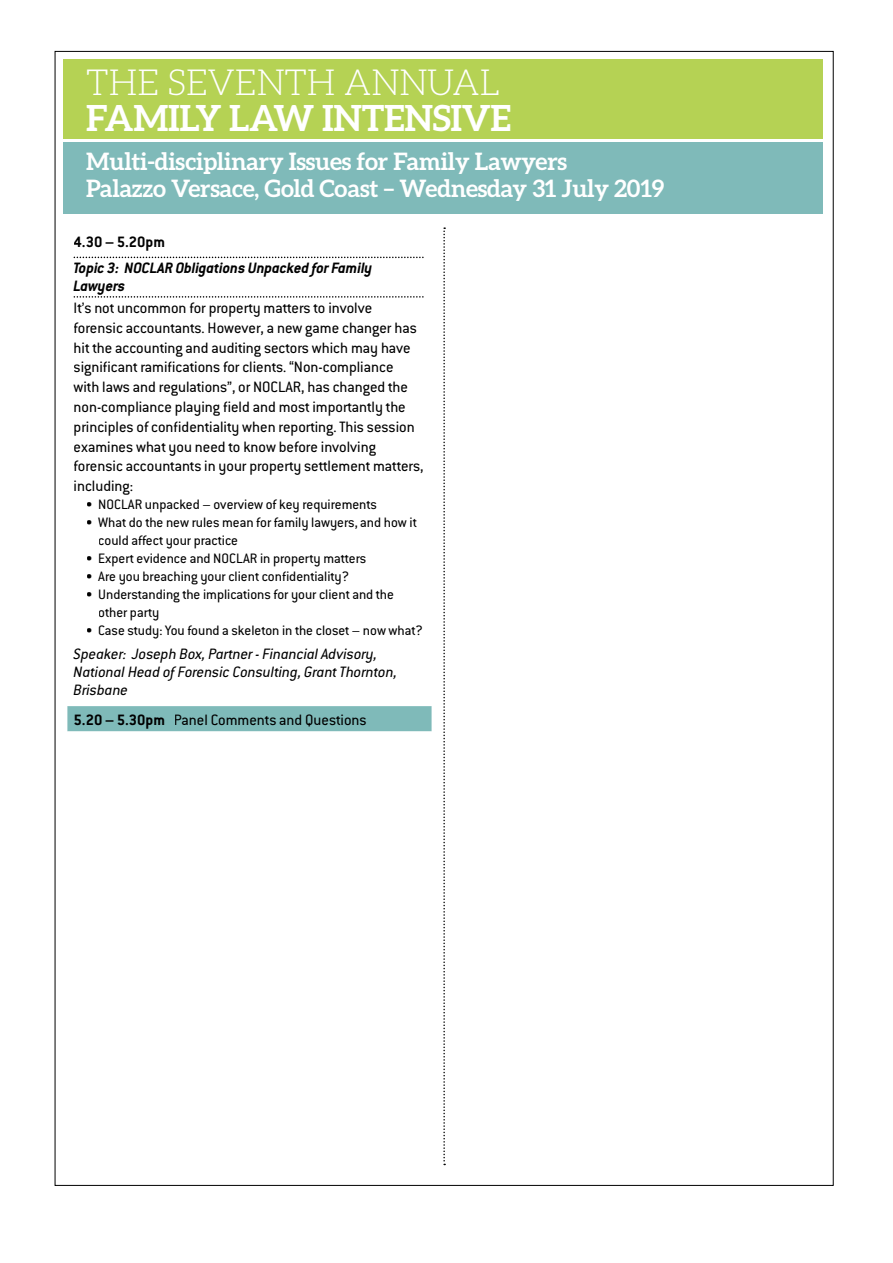
<style>
.page{position:relative;width:893px;height:1263px;background:#fff}
.page>*{position:absolute;margin:0;border:0;box-sizing:border-box;transform-origin:0 0}
.t1{font:700 36px "Aleo";letter-spacing:-.01em;color:#fff}
.t2{font:300 36px "Aleo";letter-spacing:-.01em;color:#fff}
.t3{font:700 24px/27px "Aleo";letter-spacing:-.01em;color:#fff}
.t4{font:16.5px/19.8px "Conduit";color:#000}
.t5{font:italic 16.5px/18px "Conduit";color:#000}
.t6{font:italic 700 16.5px/18px "Conduit ITC";letter-spacing:-.01em;color:#000}
.t7{font:700 16.5px "Conduit";color:#000}
.t8{font:15px/18px "Conduit ITC";color:#000}
.s1{font-weight:700}
</style>
<div class="page">
<svg style="left:67px;top:256px;width:365px;height:476px"></svg>
<div style="left:74px;top:262px;width:298px;height:15px;background:#fff"></div>
<div style="left:74px;top:281px;width:51px;height:14px;background:#fff"></div>
<div style="left:75px;top:302px;width:297px;height:15px;background:#fff"></div>
<div style="left:74px;top:322px;width:343px;height:14px;background:#fff"></div>
<div style="left:75px;top:342px;width:336px;height:14px;background:#fff"></div>
<div style="left:74px;top:361px;width:319px;height:15px;background:#fff"></div>
<div style="left:74px;top:382px;width:334px;height:14px;background:#fff"></div>
<div style="left:75px;top:401px;width:331px;height:15px;background:#fff"></div>
<div style="left:75px;top:421px;width:340px;height:15px;background:#fff"></div>
<div style="left:74px;top:441px;width:302px;height:14px;background:#fff"></div>
<div style="left:74px;top:461px;width:350px;height:14px;background:#fff"></div>
<div style="left:75px;top:481px;width:58px;height:14px;background:#fff"></div>
<div style="left:87px;top:500px;width:295px;height:13px;background:#fff"></div>
<div style="left:87px;top:518px;width:330px;height:13px;background:#fff"></div>
<div style="left:99px;top:536px;width:138px;height:13px;background:#fff"></div>
<div style="left:87px;top:554px;width:279px;height:13px;background:#fff"></div>
<div style="left:87px;top:572px;width:261px;height:13px;background:#fff"></div>
<div style="left:87px;top:590px;width:307px;height:13px;background:#fff"></div>
<div style="left:99px;top:608px;width:60px;height:13px;background:#fff"></div>
<div style="left:87px;top:626px;width:335px;height:13px;background:#fff"></div>
<div style="left:74px;top:649px;width:303px;height:14px;background:#fff"></div>
<div style="left:74px;top:667px;width:323px;height:14px;background:#fff"></div>
<div style="left:74px;top:685px;width:60px;height:11px;background:#fff"></div>
<div style="left:75px;top:714px;width:96px;height:15px;background:#7fbab9"></div>
<div style="left:175px;top:714px;width:197px;height:13px;background:#7fbab9"></div>
<div style="left:64px;top:142px;width:759px;height:72px;background:#7fbab9"></div>
<div style="left:64px;top:60px;width:759px;height:79px;background:#b5d254"></div>
<svg style="left:443px;top:227px;width:2px;height:938px"></svg>
<h1 class="t2" style="left:86px;top:63px;width:416px">THE SEVENTH ANNUAL</h1>
<h1 class="t1" style="left:86px;top:97px;width:426px">FAMILY LAW INTENSIVE</h1>
<h2 class="t3" style="left:86px;top:147px;width:579px">Multi-disciplinary Issues for Family Lawyers<br>Palazzo Versace, Gold Coast – Wednesday 31 July 2019</h2>
<p class="t7" style="left:74px;top:232px;width:93px">4.30 – 5.20pm</p>
<p class="t6" style="left:74px;top:259px;width:300px">Topic 3: NOCLAR Obligations Unpacked for Family<br>Lawyers</p>
<p class="t4" style="left:74px;top:297px;width:351px">It’s not uncommon for property matters to involve forensic accountants. However, a new game changer has hit the accounting and auditing sectors which may have significant ramifications for clients. “Non-compliance<br>with laws and regulations”, or NOCLAR, has changed the non-compliance playing field and most importantly the principles of confidentiality when reporting. This session examines what you need to know before involving forensic accountants in your property settlement matters, including:</p>
<p class="t8" style="left:86px;top:495px;width:293px">• NOCLAR unpacked – overview of key requirements</p>
<p class="t8" style="left:98px;top:513px;width:320px;text-indent:-13px">• What do the new rules mean for family lawyers, and how it could affect your practice</p>
<p class="t8" style="left:86px;top:549px;width:282px">• Expert evidence and NOCLAR in property matters</p>
<p class="t8" style="left:86px;top:567px;width:265px">• Are you breaching your client confidentiality?</p>
<p class="t8" style="left:98px;top:585px;width:297px;text-indent:-13px">• Understanding the implications for your client and the other party</p>
<p class="t8" style="left:86px;top:621px;width:339px">• Case study: You found a skeleton in the closet – now what?</p>
<p class="t5" style="left:74px;top:645px;width:325px">Speaker: Joseph Box, Partner - Financial Advisory,<br>National Head of Forensic Consulting, Grant Thornton,<br>Brisbane</p>
<p class="t4" style="left:74px;top:709px;width:294px"><span class="s1">5.20 – 5.30pm</span> Panel Comments and Questions</p>
</div>
